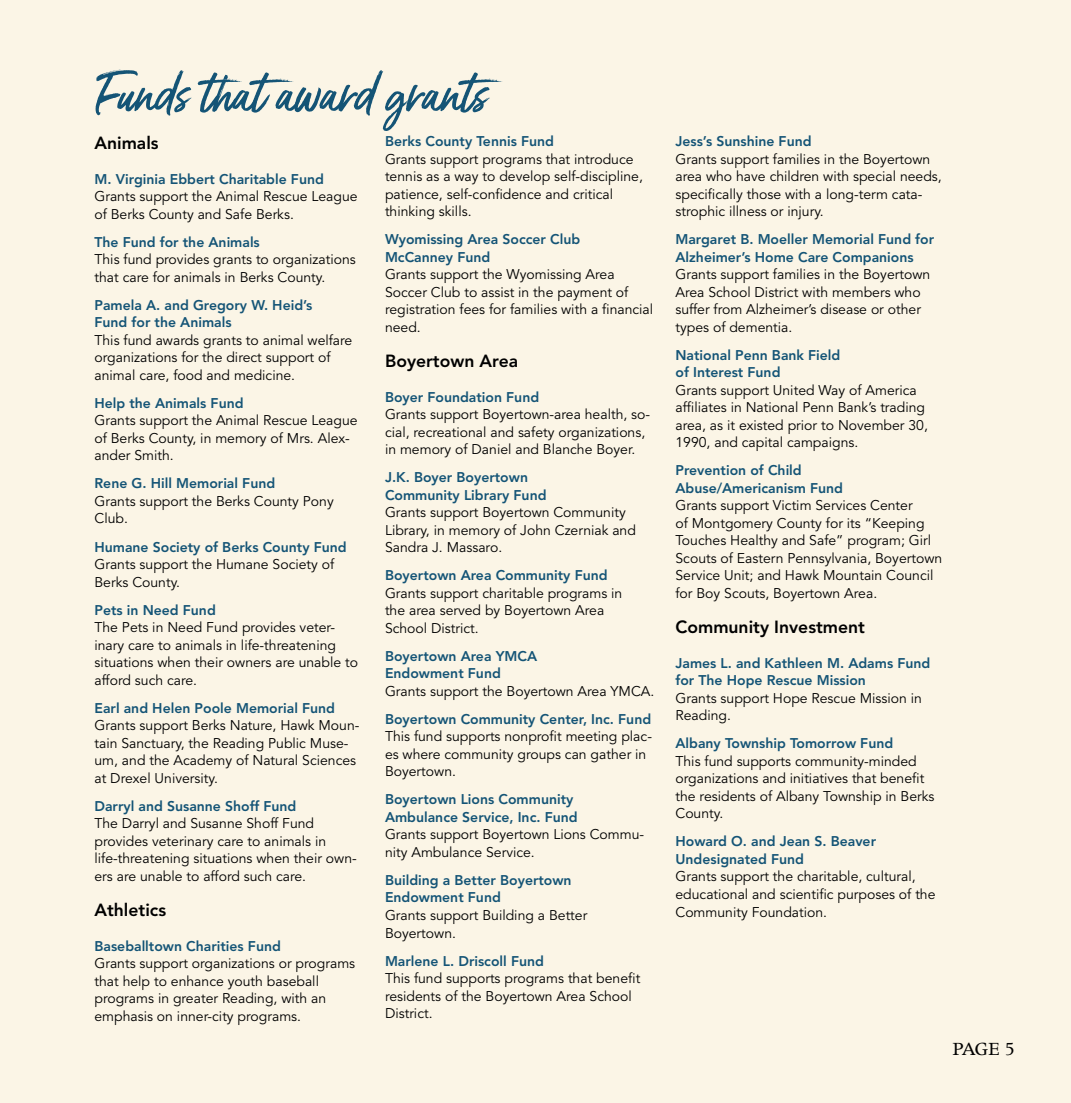
<style>
.page{position:relative;width:1071px;height:1103px;background:#fff}
.page>*{position:absolute;margin:0;border:0;box-sizing:border-box;transform-origin:0 0}
.t1{font:52.5px "Gotcha";color:#145476}
.t2{font:21px "Apollo";color:#000}
.t3{font:800 17.5px "Avenir";color:#000}
.t4{font:14px/17.5px "Avenir";color:#000}
.t5{font:800 14px/17.5px "Avenir";color:#145476}
</style>
<div class="page">
<div style="left:0;top:0;width:1071px;height:1102px;background:#fbf5e6"></div>
<h1 class="t1" style="left:94px;top:59px;width:412px">Funds thataward grants</h1>
<p class="t3" style="left:94px;top:132px;width:66px">Animals</p>
<p class="t5" style="left:94px;top:170px;width:231px">M . Virginia Ebbert Charitable Fund</p>
<p class="t4" style="left:94px;top:188px;width:265px">Grants support the Animal Rescue League of Berks County and Safe Berks.</p>
<p class="t5" style="left:94px;top:233px;width:167px">The Fund for the Animals</p>
<p class="t4" style="left:94px;top:251px;width:263px">This fund provides grants to organizations that care for animals in Berks County.</p>
<p class="t5" style="left:94px;top:296px;width:220px">Pamela A. and Gregory W. Heid’s<br>Fund for the Animals</p>
<p class="t4" style="left:94px;top:332px;width:259px">This fund awards grants to animal welfare organizations for the direct support of animal care, food and medicine.</p>
<p class="t5" style="left:94px;top:394px;width:151px">Help the Animals Fund</p>
<p class="t4" style="left:94px;top:412px;width:265px">Grants support the Animal Rescue League of Berks County, in memory of Mrs. Alex&shy;ander Smith.</p>
<p class="t5" style="left:94px;top:475px;width:182px">Rene G. Hill Memorial Fund</p>
<p class="t4" style="left:94px;top:493px;width:241px">Grants support the Berks County Pony<br>Club.</p>
<p class="t5" style="left:94px;top:538px;width:254px">H umane Society of Berks County Fund</p>
<p class="t4" style="left:94px;top:556px;width:241px">Grants support the Humane Society of<br>Berks County.</p>
<p class="t5" style="left:94px;top:601px;width:123px">Pets in Need Fund</p>
<p class="t4" style="left:94px;top:619px;width:265px">The Pets in Need Fund provides veter&shy;inary care to animals in life-threatening situations when their owners are unable to afford such care.</p>
<p class="t5" style="left:94px;top:699px;width:242px">Earl and Helen Poole Memorial Fund</p>
<p class="t4" style="left:94px;top:717px;width:266px">Grants support Berks Nature, Hawk Moun&shy;tain Sanctuary, the Reading Public Muse&shy;um, and the Academy of Natural Sciences at Drexel University.</p>
<p class="t5" style="left:94px;top:797px;width:203px">Darryl and Susanne Shoff Fund</p>
<p class="t4" style="left:94px;top:815px;width:264px">The Darryl and Susanne Shoff Fund provides veterinary care to animals in life-threatening situations when their own&shy;ers are unable to afford such care.</p>
<p class="t3" style="left:94px;top:899px;width:73px">Athletics</p>
<p class="t5" style="left:94px;top:937px;width:188px">Baseballtown Charities Fund</p>
<p class="t4" style="left:94px;top:955px;width:262px">Grants support organizations or programs that help to enhance youth baseball programs in greater Reading, with an emphasis on inner-city programs.</p>
<p class="t5" style="left:385px;top:132px;width:171px">Berks County Tennis Fund</p>
<p class="t4" style="left:385px;top:150px;width:259px">Grants support programs that introduce tennis as a way to develop self-discipline, patience, self-confidence and critical thinking skills.</p>
<p class="t5" style="left:385px;top:230px;width:197px">Wyomissing Area Soccer Club<br>McCanney Fund</p>
<p class="t4" style="left:385px;top:266px;width:270px">Grants support the Wyomissing Area<br>Soccer Club to assist in the payment of registration fees for families with a financial need.</p>
<p class="t3" style="left:385px;top:350px;width:135px">Boyertown Area</p>
<p class="t5" style="left:385px;top:388px;width:156px">Boyer Foundation Fund</p>
<p class="t4" style="left:385px;top:406px;width:267px">Grants support Boyertown-area health, so&shy;cial, recreational and safety organizations, in memory of Daniel and Blanche Boyer.</p>
<p class="t5" style="left:385px;top:468px;width:163px">J.K. Boyer Boyertown<br>Community Library Fund</p>
<p class="t4" style="left:385px;top:504px;width:252px">Grants support Boyertown Community<br>Library, in memory of John Czerniak and<br>Sandra J. Massaro.</p>
<p class="t5" style="left:385px;top:566px;width:224px">Boyertown Area Community Fund</p>
<p class="t4" style="left:385px;top:584px;width:239px">Grants support charitable programs in the area served by Boyertown Area<br>School District.</p>
<p class="t5" style="left:385px;top:647px;width:154px">Boyertown Area YM CA<br>Endowment Fund</p>
<p class="t4" style="left:385px;top:682px;width:271px">Grants support the Boyertown Area YMCA.</p>
<p class="t5" style="left:385px;top:710px;width:268px">Boyertown Community Center, Inc. Fund</p>
<p class="t4" style="left:385px;top:728px;width:269px">This fund supports nonprofit meeting plac&shy;es where community groups can gather in<br>Boyertown.</p>
<p class="t5" style="left:385px;top:790px;width:194px">Boyertown Lions Community<br>Ambulance Service, Inc. Fund</p>
<p class="t4" style="left:385px;top:826px;width:261px">Grants support Boyertown Lions Commu&shy;nity Ambulance Service.</p>
<p class="t5" style="left:385px;top:871px;width:188px">Building a Better Boyertown<br>Endowment Fund</p>
<p class="t4" style="left:385px;top:906px;width:204px">Grants support Building a Better<br>Boyertown.</p>
<p class="t5" style="left:385px;top:951px;width:160px">Marlene L. Driscoll Fund</p>
<p class="t4" style="left:385px;top:969px;width:257px">This fund supports programs that benefit residents of the Boyertown Area School<br>District.</p>
<p class="t5" style="left:676px;top:132px;width:138px">Jess’s Sunshine Fund</p>
<p class="t4" style="left:676px;top:150px;width:268px">Grants support families in the Boyertown area who have children with special needs, specifically those with a long-term cata&shy;strophic illness or injury.</p>
<p class="t5" style="left:676px;top:230px;width:260px">Margaret B. Moeller Memorial Fund for<br>Alzheimer’s Home Care Companions</p>
<p class="t4" style="left:676px;top:266px;width:256px">Grants support families in the Boyertown Area School District with members who suffer from Alzheimer’s disease or other types of dementia.</p>
<p class="t5" style="left:676px;top:346px;width:166px">National Penn Bank Field of Interest Fund</p>
<p class="t4" style="left:676px;top:381px;width:254px">Grants support United Way of America affiliates in National Penn Bank’s trading area, as it existed prior to November 30, 1990, and capital campaigns.</p>
<p class="t5" style="left:676px;top:461px;width:169px">Prevention of Child<br>Abuse/Americanism Fund</p>
<p class="t4" style="left:676px;top:497px;width:268px">Grants support Victim Services Center<br>of Montgomery County for its “Keeping Touches Healthy and Safe” program; Girl Scouts of Eastern Pennsylvania, Boyertown Service Unit; and Hawk Mountain Council for Boy Scouts, Boyertown Area.</p>
<p class="t3" style="left:676px;top:616px;width:191px">Community Investment</p>
<p class="t5" style="left:676px;top:654px;width:256px">James L. and Kathleen M . Adams Fund for The H ope Rescue M ission</p>
<p class="t4" style="left:676px;top:689px;width:248px">Grants support Hope Rescue Mission in<br>Reading.</p>
<p class="t5" style="left:676px;top:734px;width:219px">Albany Township Tomorrow Fund</p>
<p class="t4" style="left:676px;top:752px;width:261px">This fund supports community-minded organizations and initiatives that benefit the residents of Albany Township in Berks County.</p>
<p class="t5" style="left:676px;top:832px;width:202px">Howard O. and Jean S. Beaver<br>Undesignated Fund</p>
<p class="t4" style="left:676px;top:868px;width:262px">Grants support the charitable, cultural, educational and scientific purposes of the<br>Community Foundation.</p>
<h2 class="t2" style="left:953px;top:1037px;width:64px">PAGE 5</h2>
</div>
